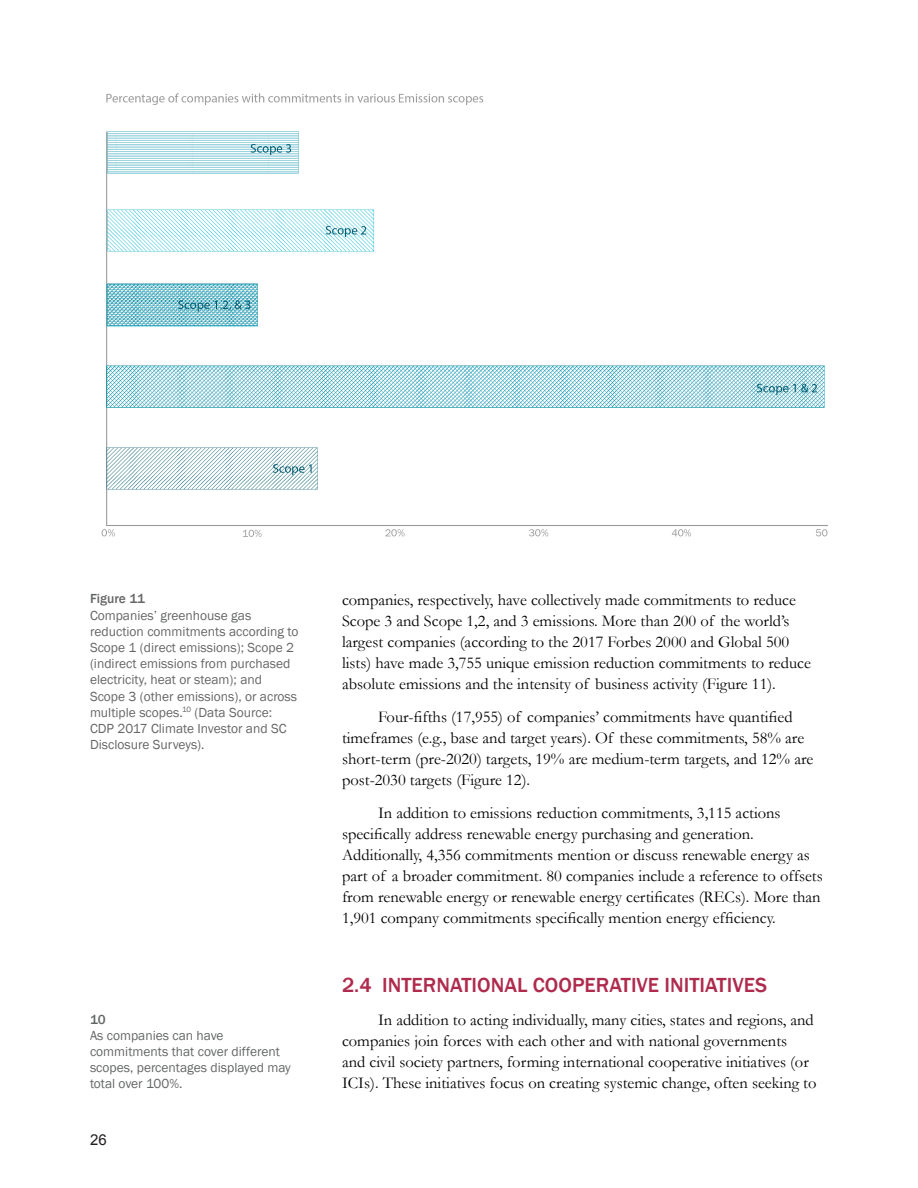
<style>
.page{position:relative;width:918px;height:1188px;background:#fff}
.page>*{position:absolute;margin:0;border:0;box-sizing:border-box;transform-origin:0 0}
.t1{font:500 21px "Franklin Gothic";color:#af2b4d}
.t2{font:16.5px/21px "Garamond";color:#000}
.t3{font:15px "Arial";color:#231f20}
.t4{font:13.5px/16.2px "Franklin Gothic";color:#656666}
.t5{font:500 13.5px "Franklin Gothic";color:#656666}
</style>
<div class="page">
<img style="left:101px;top:93px;width:727px;height:444px">
<p class="t5" style="left:90px;top:591px;width:57px">Figure 11</p>
<p class="t4" style="left:90px;top:607px;width:210px">Companies’ greenhouse gas reduction commitments according to<br>Scope 1 (direct emissions); Scope 2 (indirect emissions from purchased electricity, heat or steam); and<br>Scope 3 (other emissions), or across multiple scopes.<sup>10</sup> (Data Source:<br>CDP 2017 Climate Investor and SC<br>Disclosure Surveys).</p>
<p class="t5" style="left:90px;top:1011px;width:17px">10</p>
<p class="t4" style="left:90px;top:1028px;width:202px">As companies can have commitments that cover different scopes, percentages displayed may total over 100%.</p>
<p class="t3" style="left:90px;top:1130px;width:18px">26</p>
<p class="t2" style="left:342px;top:589px;width:470px">companies, respectively, have collectively made commitments to reduce Scope 3 and Scope 1,2, and 3 emissions. More than 200 of the world’s largest companies (according to the 2017 Forbes 2000 and Global 500 lists) have made 3,755 unique emission reduction commitments to reduce absolute emissions and the intensity of business activity (Figure 11).</p>
<p class="t2" style="left:342px;top:706px;width:473px;text-indent:36px">Four-fifths (17,955) of companies’ commitments have quantified timeframes (e.g., base and target years). Of these commitments, 58% are short-term (pre-2020) targets, 19% are medium-term targets, and 12% are post-2030 targets (Figure 12).</p>
<p class="t2" style="left:342px;top:802px;width:482px;text-indent:36px">In addition to emissions reduction commitments, 3,115 actions specifically address renewable energy purchasing and generation.<br>Additionally, 4,356 commitments mention or discuss renewable energy as part of a broader commitment. 80 companies include a reference to offsets from renewable energy or renewable energy certificates (RECs). More than 1,901 company commitments specifically mention energy efficiency.</p>
<p class="t1" style="left:342px;top:972px;width:426px">2.4 INTERNATIONAL COOPERATIVE INITIATIVES</p>
<p class="t2" style="left:342px;top:1009px;width:476px;text-indent:36px">In addition to acting individually, many cities, states and regions, and companies join forces with each other and with national governments<br>and civil society partners, forming international cooperative initiatives (or ICIs). These initiatives focus on creating systemic change, often seeking to</p>
</div>
